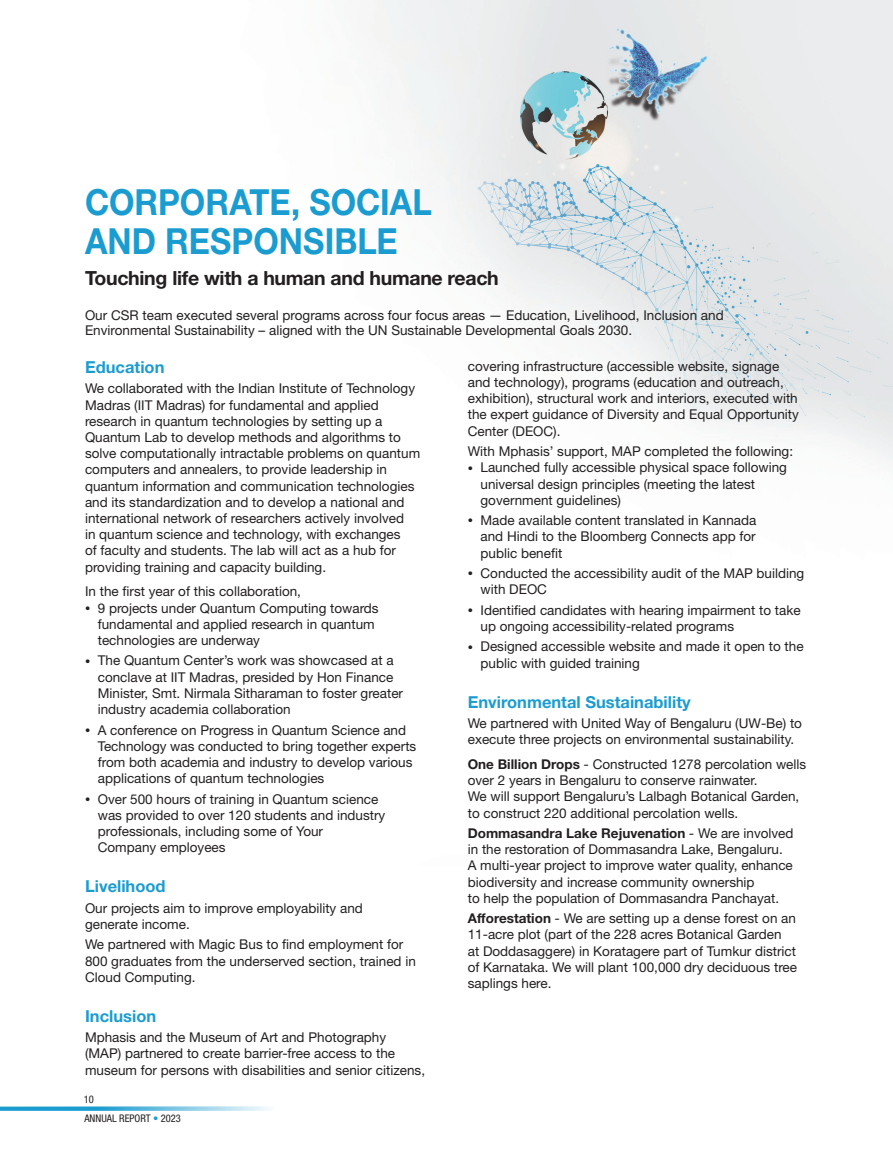
<style>
.page{position:relative;width:893px;height:1161px;background:#fff}
.page>*{position:absolute;margin:0;border:0;box-sizing:border-box;transform-origin:0 0}
.t1{font:700 36px/39px "Helvetica Neue LT Std";color:#1b9cd1;scale:.91 1}
.t2{font:700 19.5px "Helvetica Neue LT Std";letter-spacing:-.015em;color:#231f20}
.t3{font:700 16.5px "Helvetica Neue LT Std";color:#1b9cd1}
.t4{font:13.5px/16.2px "Helvetica Neue LT Std";color:#231f20}
.t5{font:condensed 10.5px/19.4px "Helvetica Neue LT Std";color:#231f20}
.s1{font-size:10.5px}
.s2{font-weight:700}
.s3{font-style:italic}
.s4{color:#1b9cd1}
</style>
<div class="page">
<img style="left:344px;top:0;width:548px;height:461px">
<hr style="left:892px;top:0;width:1px;height:1161px;background:#1a89c5">
<svg style="left:0;top:1106px;width:269px;height:5px"></svg>
<h1 class="t1" style="left:85px;top:182px;width:383px">CORPORATE, SOCIAL<br>AND RESPONSIBLE</h1>
<h2 class="t2" style="left:85px;top:266px;width:415px">Touching life with a human and humane reach</h2>
<p class="t4" style="left:85px;top:308px;width:640px;line-height:15px">Our CSR team executed several programs across four focus areas — Education, Livelihood, Inclusion and<br>Environmental Sustainability – aligned with the UN Sustainable Developmental Goals 2030.</p>
<p class="t3" style="left:85px;top:357px;width:81px">Education</p>
<p class="t4" style="left:85px;top:380px;width:337px">We collaborated with the Indian Institute of Technology Madras (IIT Madras) for fundamental and applied research in quantum technologies by setting up a Quantum Lab to develop methods and algorithms to solve computationally intractable problems on quantum computers and annealers, to provide leadership in quantum information and communication technologies and its standardization and to develop a national and international network of researchers actively involved<br>in quantum science and technology, with exchanges<br>of faculty and students. The lab will act as a hub for providing training and capacity building.</p>
<p class="t4" style="left:85px;top:583px;width:218px">In the first year of this collaboration,</p>
<p class="t4" style="left:98px;top:599px;width:282px;text-indent:-13px"><span class="s1">•</span> 9 projects under Quantum Computing towards fundamental and applied research in quantum technologies are underway</p>
<p class="t4" style="left:98px;top:652px;width:307px;text-indent:-13px"><span class="s1">•</span> The Quantum Center’s work was showcased at a conclave at IIT Madras, presided by Hon Finance Minister, Smt. Nirmala Sitharaman to foster greater industry academia collaboration</p>
<p class="t4" style="left:98px;top:721px;width:320px;text-indent:-13px"><span class="s1">•</span> A conference on Progress in Quantum Science and Technology was conducted to bring together experts from both academia and industry to develop various applications of quantum technologies</p>
<p class="t4" style="left:98px;top:790px;width:289px;text-indent:-13px"><span class="s1">•</span> Over 500 hours of training in Quantum science was provided to over 120 students and industry professionals, including some of Your<br>Company employees</p>
<p class="t3" style="left:85px;top:876px;width:82px">Livelihood</p>
<p class="t4" style="left:85px;top:899px;width:279px">Our projects aim to improve employability and generate income.</p>
<p class="t4" style="left:85px;top:936px;width:332px">We partnered with Magic Bus to find employment for<br>800 graduates from the underserved section, trained in<br>Cloud Computing.</p>
<p class="t3" style="left:85px;top:1005px;width:73px">Inclusion</p>
<p class="t4" style="left:85px;top:1029px;width:342px">Mphasis and the Museum of Art and Photography (MAP) partnered to create barrier-free access to the museum for persons with disabilities and senior citizens,</p>
<p class="t4" style="left:468px;top:358px;width:333px">covering infrastructure (accessible website, signage and technology), programs (education and outreach, exhibition), structural work and interiors, executed with the expert guidance of Diversity and Equal Opportunity Center (DEOC).</p>
<p class="t4" style="left:468px;top:443px;width:327px">With Mphasis’ support, MAP completed the following:</p>
<p class="t4" style="left:480px;top:459px;width:308px;text-indent:-13px"><span class="s1">•</span> Launched fully accessible physical space following universal design principles (meeting the latest government guidelines)</p>
<p class="t4" style="left:480px;top:512px;width:277px;text-align:justify;text-indent:-13px"><span class="s1">•</span> Made available content translated in Kannada and Hindi to the Bloomberg Connects app for public benefit</p>
<p class="t4" style="left:480px;top:565px;width:325px;text-indent:-13px"><span class="s1">•</span> Conducted the accessibility audit of the MAP building with DEOC</p>
<p class="t4" style="left:480px;top:601px;width:322px;text-indent:-13px"><span class="s1">•</span> Identified candidates with hearing impairment to take up ongoing accessibility-related programs</p>
<p class="t4" style="left:480px;top:638px;width:325px;text-indent:-13px"><span class="s1">•</span> Designed accessible website and made it open to the public with guided training</p>
<p class="t3" style="left:468px;top:691px;width:224px">Environmental Sustainability</p>
<p class="t4" style="left:468px;top:715px;width:336px">We partnered with United Way of Bengaluru (UW-Be) to execute three projects on environmental sustainability.</p>
<p class="t4" style="left:468px;top:756px;width:340px"><span class="s2">One Billion Drops</span> <span class="s3">-</span> Constructed 1278 percolation wells over 2 years in Bengaluru to conserve rainwater.<br>We will support Bengaluru’s Lalbagh Botanical Garden, to construct 220 additional percolation wells.</p>
<p class="t4" style="left:468px;top:825px;width:327px"><span class="s2">Dommasandra Lake Rejuvenation</span> <span class="s3">-</span> We are involved in the restoration of Dommasandra Lake, Bengaluru.<br>A multi-year project to improve water quality, enhance biodiversity and increase community ownership<br>to help the population of Dommasandra Panchayat.</p>
<p class="t4" style="left:468px;top:910px;width:331px"><span class="s2">Afforestation</span> <span class="s3">-</span> We are setting up a dense forest on an 11-acre plot (part of the 228 acres Botanical Garden<br>at Doddasaggere) in Koratagere part of Tumkur district of Karnataka. We will plant 100,000 dry deciduous tree saplings here.</p>
<p class="t5" style="left:84px;top:1089px;width:99px">10<br>ANNUAL REPORT <span class="s4">•</span> 2023</p>
</div>
